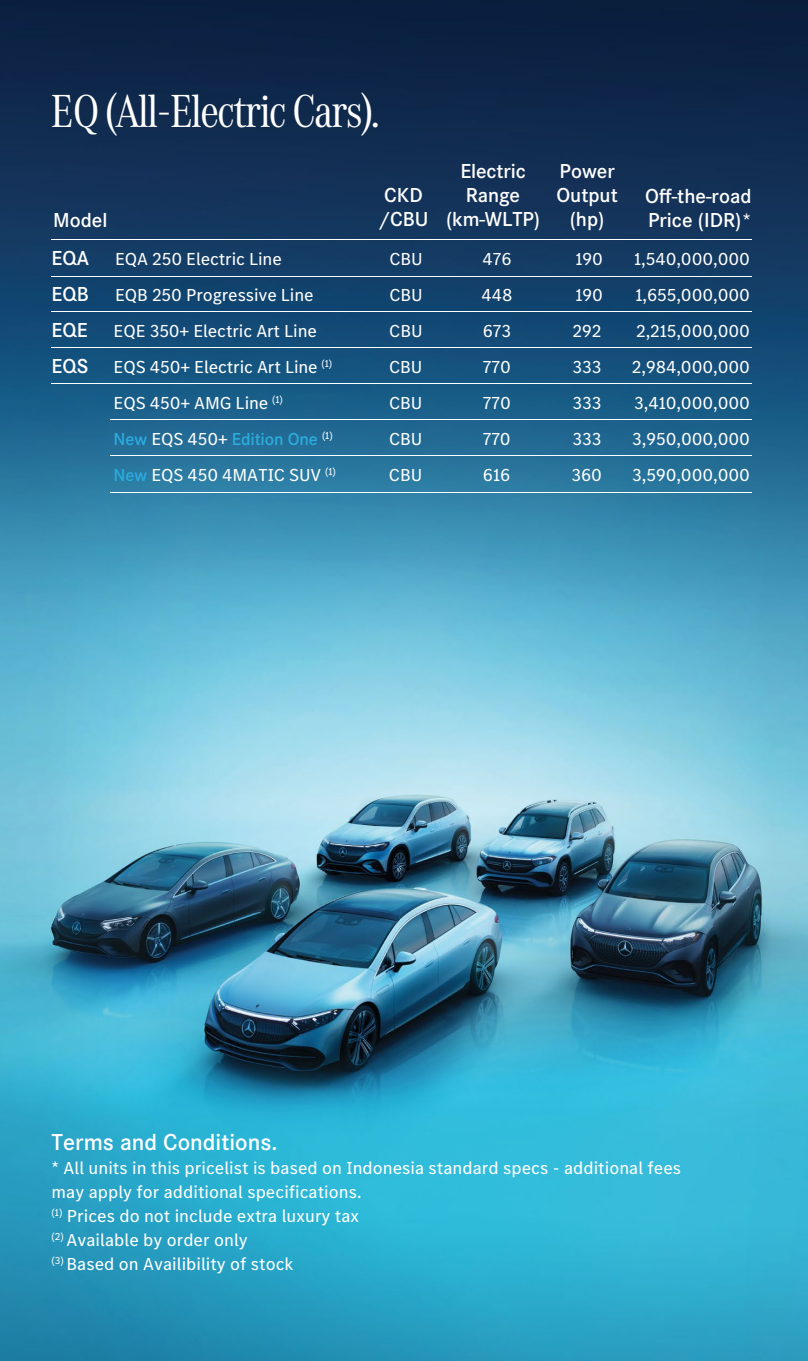
<style>
.page{position:relative;width:808px;height:1361px;background:#fff}
.page>*{position:absolute;margin:0;border:0;box-sizing:border-box;transform-origin:0 0}
.t1{font:48px "MB Corpo A Title Cond";letter-spacing:-.03em;color:#fff}
.t2{font:600 24px "Corporate S";color:#fff}
.t3{font:600 21px/24px "Corporate S";color:#fff}
.t4{font:18px/36px "MB Corpo S Text";letter-spacing:-.005em;color:#fff;text-align:justify}
.t5{font:600 18px "Corporate S";letter-spacing:-.005em;color:#2cacdc}
.s1{color:#2bacde}
.s2{font-family:"MB Corpo S Text";font-weight:400;color:#fff}
.s3{font-family:"Corporate S";font-weight:600;color:#2bacde}
</style>
<div class="page">
<img style="left:0;top:0;width:808px;height:1361px">
<hr style="left:52px;top:239px;width:700px;height:1px;background:#fff">
<hr style="left:52px;top:275px;width:700px;height:1px;background:#fff">
<hr style="left:52px;top:311px;width:700px;height:1px;background:#fff">
<hr style="left:52px;top:347px;width:700px;height:1px;background:#fff">
<hr style="left:52px;top:383px;width:700px;height:1px;background:#fff">
<hr style="left:110px;top:419px;width:642px;height:1px;background:#fff">
<hr style="left:110px;top:455px;width:642px;height:1px;background:#fff">
<hr style="left:110px;top:492px;width:642px;height:1px;background:#fff">
<h1 class="t1" style="left:51px;top:80px;width:330px">EQ (All-Electric Cars).</h1>
<p class="t3" style="left:53px;top:208px;width:56px">Model</p>
<p class="t3" style="left:378px;top:183px;width:52px">CKD /CBU</p>
<p class="t3" style="left:446px;top:159px;width:95px;text-align:center">Electric<br>Range (km-WLTP)</p>
<p class="t3" style="left:556px;top:159px;width:63px;text-align:center">Power<br>Output (hp)</p>
<p class="t3" style="left:645px;top:184px;width:108px">Off-the-road<br>Price (IDR)*</p>
<p class="t3" style="left:52px;top:240px;width:39px;line-height:36px;text-align:justify">EQA EQB EQE EQS</p>
<p class="t4" style="left:632px;top:240px;width:120px">1,540,000,000<br>1,655,000,000<br>2,215,000,000<br>2,984,000,000<br>3,410,000,000<br>3,950,000,000<br>3,590,000,000</p>
<p class="t4" style="left:114px;top:240px;width:220px;text-align:left">EQA 250 Electric Line<br>EQB 250 Progressive Line<br>EQE 350+ Electric Art Line<br>EQS 450+ Electric Art Line <sup>(1)<br></sup>EQS 450+ AMG Line <sup>(1)</sup></p>
<p class="t5" style="left:114px;top:428px;width:221px"><span class="s1">New</span> <span class="s2">EQS 450+</span> Edition One <sup>(1)</sup></p>
<p class="t4" style="left:114px;top:456px;width:224px"><span class="s3">New</span> EQS 450 4MATIC SUV <sup>(1)</sup></p>
<p class="t4" style="left:389px;top:240px;width:35px">CBU CBU CBU CBU CBU CBU CBU</p>
<p class="t4" style="left:482px;top:240px;width:32px">476<br>448<br>673<br>770<br>770<br>770<br>616</p>
<p class="t4" style="left:571px;top:240px;width:33px">190<br>190<br>292<br>333<br>333<br>333<br>360</p>
<h2 class="t2" style="left:52px;top:1128px;width:227px">Terms and Conditions.</h2>
<p class="t4" style="left:52px;top:1155px;width:631px;line-height:24px;text-align:left">* All units in this pricelist is based on Indonesia standard specs - additional fees may apply for additional specifications.<br><sup>(1)</sup> Prices do not include extra luxury tax<br><sup>(2)</sup> Available by order only<br><sup>(3)</sup> Based on Availibility of stock</p>
</div>
